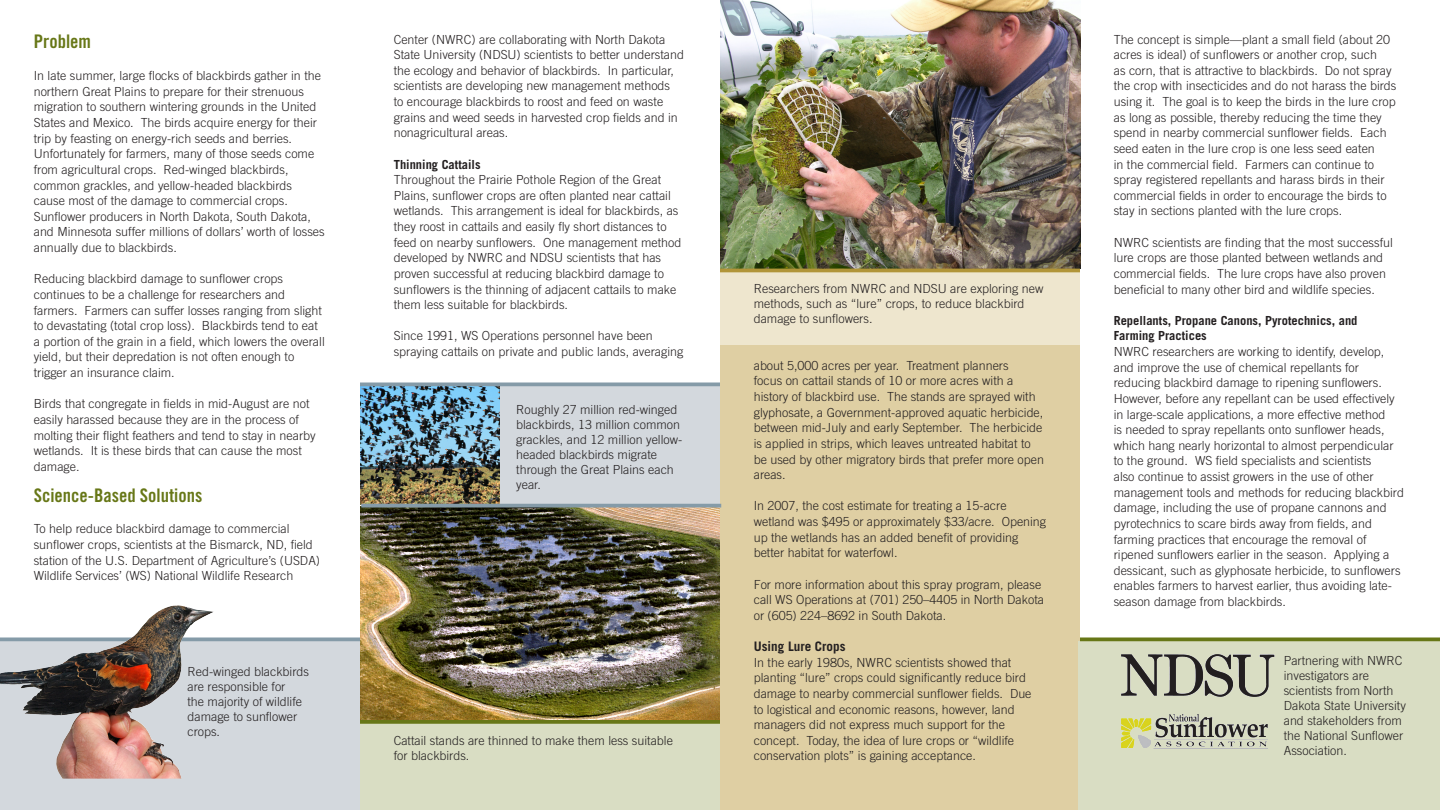
<style>
.page{position:relative;width:1440px;height:810px;background:#fff}
.page>*{position:absolute;margin:0;border:0;box-sizing:border-box;transform-origin:0 0}
.t1{font:18.75px "Trade Gothic Bold Cond Twenty";color:#677717}
.t2{font:700 13.12px "Trade Gothic";color:#231f20}
.t3{font:300 12.5px/15.6px "Trade Gothic";color:#231f20}
.t4{font:700 12.5px "Trade Gothic";color:#231f20}
</style>
<div class="page">
<div style="left:360px;top:724px;width:360px;height:86px;background:#d9ddc3"></div>
<div style="left:720px;top:334px;width:360px;height:476px;background:#dfcfa3"></div>
<div style="left:720px;top:272px;width:360px;height:73px;background:#eee6ce"></div>
<svg style="left:0;top:641px;width:360px;height:169px;background:#bcb7b8"></svg>
<hr style="left:0;top:638px;width:360px;height:3px;background:#859ba8">
<img style="left:721px;top:0;width:360px;height:269px">
<hr style="left:720px;top:269px;width:360px;height:3px;background:#b19539">
<img style="left:361px;top:508px;width:359px;height:212px">
<img style="left:129px;top:605px;width:48px;height:34px">
<svg style="left:360px;top:720px;width:360px;height:4px"></svg>
<img style="left:360px;top:386px;width:140px;height:119px">
<div style="left:500px;top:386px;width:220px;height:120px;background:#d3d8dd"></div>
<svg style="left:360px;top:382px;width:360px;height:4px"></svg>
<svg style="left:361px;top:504px;width:360px;height:4px"></svg>
<div style="left:1079px;top:641px;width:361px;height:169px;background:#d9ddc3"></div>
<img style="left:1121px;top:654px;width:154px;height:43px">
<img style="left:1121px;top:714px;width:147px;height:35px">
<hr style="left:1080px;top:638px;width:360px;height:3px;background:#677717">
<p class="t1" style="left:34px;top:30px;width:59px">Problem</p>
<p class="t3" style="left:34px;top:68px;width:292px">In late summer, large flocks of blackbirds gather in the northern Great Plains to prepare for their strenuous migration to southern wintering grounds in the United States and Mexico. The birds acquire energy for their trip by feasting on energy-rich seeds and berries.<br>Unfortunately for farmers, many of those seeds come from agricultural crops. Red-winged blackbirds, common grackles, and yellow-headed blackbirds cause most of the damage to commercial crops.<br>Sunflower producers in North Dakota, South Dakota, and Minnesota suffer millions of dollars’ worth of losses annually due to blackbirds.</p>
<p class="t3" style="left:34px;top:271px;width:293px">Reducing blackbird damage to sunflower crops continues to be a challenge for researchers and farmers. Farmers can suffer losses ranging from slight to devastating (total crop loss). Blackbirds tend to eat a portion of the grain in a field, which lowers the overall yield, but their depredation is not often enough to trigger an insurance claim.</p>
<p class="t3" style="left:34px;top:396px;width:283px">Birds that congregate in fields in mid-August are not easily harassed because they are in the process of molting their flight feathers and tend to stay in nearby wetlands. It is these birds that can cause the most damage.</p>
<p class="t1" style="left:34px;top:484px;width:170px">Science-Based Solutions</p>
<p class="t3" style="left:34px;top:521px;width:288px">To help reduce blackbird damage to commercial sunflower crops, scientists at the Bismarck, ND, field station of the U.S. Department of Agriculture’s (USDA)<br>Wildlife Services’ (WS) National Wildlife Research</p>
<p class="t3" style="left:188px;top:664px;width:123px;line-height:15px">Red-winged blackbirds are responsible for<br>the majority of wildlife damage to sunflower crops.</p>
<p class="t3" style="left:394px;top:31px;width:292px">Center (NWRC) are collaborating with North Dakota State University (NDSU) scientists to better understand the ecology and behavior of blackbirds. In particular, scientists are developing new management methods<br>to encourage blackbirds to roost and feed on waste grains and weed seeds in harvested crop fields and in nonagricultural areas.</p>
<p class="t4" style="left:394px;top:156px;width:88px">Thinning Cattails</p>
<p class="t3" style="left:394px;top:172px;width:289px">Throughout the Prairie Pothole Region of the Great Plains, sunflower crops are often planted near cattail wetlands. This arrangement is ideal for blackbirds, as they roost in cattails and easily fly short distances to feed on nearby sunflowers. One management method developed by NWRC and NDSU scientists that has proven successful at reducing blackbird damage to sunflowers is the thinning of adjacent cattails to make them less suitable for blackbirds.</p>
<p class="t3" style="left:394px;top:328px;width:291px">Since 1991, WS Operations personnel have been spraying cattails on private and public lands, averaging</p>
<p class="t3" style="left:516px;top:401px;width:167px;line-height:15px">Roughly 27 million red-winged blackbirds, 13 million common grackles, and 12 million yellow&shy;headed blackbirds migrate through the Great Plains each year.</p>
<p class="t3" style="left:394px;top:733px;width:281px;line-height:15px">Cattail stands are thinned to make them less suitable for blackbirds.</p>
<p class="t3" style="left:754px;top:281px;width:291px;line-height:15px">Researchers from NWRC and NDSU are exploring new methods, such as “lure” crops, to reduce blackbird damage to sunflowers.</p>
<p class="t3" style="left:754px;top:357px;width:292px">about 5,000 acres per year. Treatment planners<br>focus on cattail stands of 10 or more acres with a history of blackbird use. The stands are sprayed with glyphosate, a Government-approved aquatic herbicide, between mid-July and early September. The herbicide is applied in strips, which leaves untreated habitat to be used by other migratory birds that prefer more open areas.</p>
<p class="t3" style="left:754px;top:498px;width:294px">In 2007, the cost estimate for treating a 15-acre wetland was $495 or approximately $33/acre. Opening up the wetlands has an added benefit of providing better habitat for waterfowl.</p>
<p class="t3" style="left:754px;top:576px;width:292px">For more information about this spray program, please call WS Operations at (701) 250–4405 in North Dakota or (605) 224–8692 in South Dakota.</p>
<p class="t2" style="left:754px;top:638px;width:93px">Using Lure Crops</p>
<p class="t3" style="left:754px;top:654px;width:279px">In the early 1980s, NWRC scientists showed that planting “lure” crops could significantly reduce bird damage to nearby commercial sunflower fields. Due to logistical and economic reasons, however, land managers did not express much support for the concept. Today, the idea of lure crops or “wildlife conservation plots” is gaining acceptance.</p>
<p class="t3" style="left:1114px;top:31px;width:284px">The concept is simple—plant a small field (about 20 acres is ideal) of sunflowers or another crop, such<br>as corn, that is attractive to blackbirds. Do not spray the crop with insecticides and do not harass the birds using it. The goal is to keep the birds in the lure crop as long as possible, thereby reducing the time they spend in nearby commercial sunflower fields. Each seed eaten in the lure crop is one less seed eaten<br>in the commercial field. Farmers can continue to spray registered repellants and harass birds in their commercial fields in order to encourage the birds to stay in sections planted with the lure crops.</p>
<p class="t3" style="left:1114px;top:234px;width:281px">NWRC scientists are finding that the most successful lure crops are those planted between wetlands and commercial fields. The lure crops have also proven beneficial to many other bird and wildlife species.</p>
<p class="t4" style="left:1114px;top:313px;width:245px">Repellants, Propane Canons, Pyrotechnics, and</p>
<p class="t4" style="left:1114px;top:328px;width:95px">Farming Practices</p>
<p class="t3" style="left:1114px;top:344px;width:292px">NWRC researchers are working to identify, develop, and improve the use of chemical repellants for reducing blackbird damage to ripening sunflowers.<br>However, before any repellant can be used effectively in large-scale applications, a more effective method<br>is needed to spray repellants onto sunflower heads, which hang nearly horizontal to almost perpendicular to the ground. WS field specialists and scientists<br>also continue to assist growers in the use of other management tools and methods for reducing blackbird damage, including the use of propane cannons and pyrotechnics to scare birds away from fields, and farming practices that encourage the removal of ripened sunflowers earlier in the season. Applying a dessicant, such as glyphosate herbicide, to sunflowers enables farmers to harvest earlier, thus avoiding late&shy;season damage from blackbirds.</p>
<p class="t3" style="left:1284px;top:653px;width:124px;line-height:15px">Partnering with NWRC investigators are scientists from North<br>Dakota State University and stakeholders from the National Sunflower<br>Association.</p>
</div>
